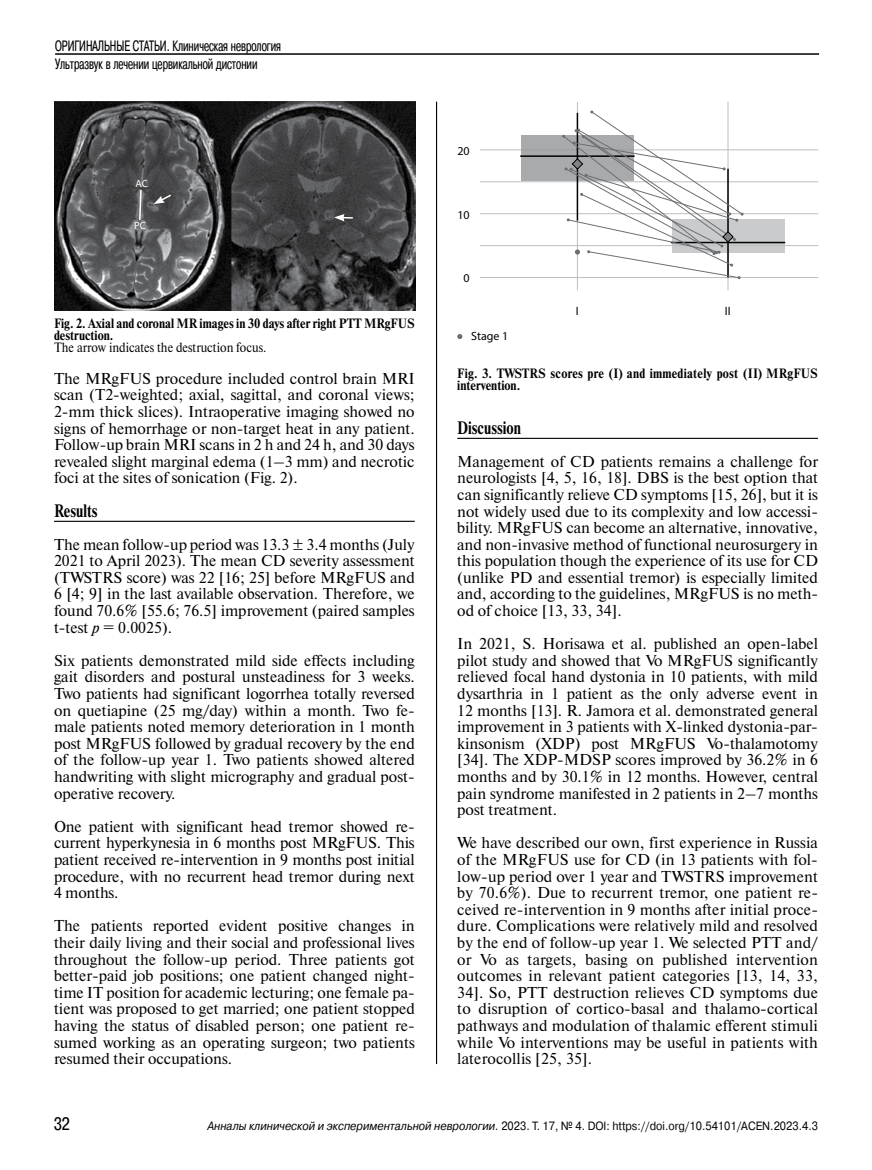
<style>
.page{position:relative;width:872px;height:1170px;background:#fff}
.page>*{position:absolute;margin:0;border:0;box-sizing:border-box;transform-origin:0 0}
.t1{font:700 18px "Newton C";color:#000;scale:.8 1}
.t2{font:18px "Pragmatica Cond C";color:#000}
.t3{font:15.75px/16.6px "Newton C";color:#000;text-align:justify}
.t4{font:15px/18px "Pragmatica Cond C";color:#000;scale:.8 1}
.t5{font:700 13.5px/12px "Newton C";color:#000;scale:.9 1}
.t6{font:700 13.5px/12px "Newton C";letter-spacing:.02em;color:#000;scale:.9 1}
.t7{font:13.5px "Newton C";color:#000;scale:.9 1}
.t8{font:12px "Pragmatica C";color:#000;scale:.9 1}
.t9{font:12px "Myriad Pro";color:#000}
.t10{font:10.5px "Myriad Pro";color:#fff}
.s1{font-style:italic}
</style>
<div class="page">
<hr style="left:436px;top:102px;width:1px;height:961px;background:#000">
<hr style="left:55px;top:53px;width:764px;height:2px;background:#000">
<hr style="left:457px;top:438px;width:361px;height:1px;background:#000">
<hr style="left:54px;top:520px;width:361px;height:2px;background:#000">
<img style="left:54px;top:102px;width:361px;height:208px">
<svg style="left:154px;top:193px;width:19px;height:11px"></svg>
<svg style="left:334px;top:214px;width:19px;height:7px"></svg>
<svg style="left:138px;top:189px;width:4px;height:32px"></svg>
<hr style="left:727px;top:102px;width:1px;height:188px;background:#bcbec0">
<hr style="left:577px;top:102px;width:1px;height:188px;background:#bcbec0">
<hr style="left:480px;top:277px;width:338px;height:1px;background:#bcbec0">
<hr style="left:480px;top:213px;width:338px;height:1px;background:#bcbec0">
<hr style="left:480px;top:245px;width:338px;height:1px;background:#bcbec0">
<hr style="left:480px;top:181px;width:338px;height:1px;background:#bcbec0">
<hr style="left:480px;top:149px;width:338px;height:1px;background:#bcbec0">
<div style="left:521px;top:135px;width:113px;height:46px;background:#a8aaac"></div>
<hr style="left:520px;top:155px;width:114px;height:2px;background:#000">
<svg style="left:743px;top:219px;width:41px;height:34px"></svg>
<hr style="left:671px;top:242px;width:114px;height:1px;background:#000">
<svg style="left:562px;top:110px;width:181px;height:169px"></svg>
<svg style="left:457px;top:334px;width:5px;height:5px"></svg>
<p class="t4" style="left:55px;top:36px;width:284px">ОРИГИНАЛЬНЫЕ СТАТЬИ. Клиническая неврология<br>Ультразвук в лечении цервикальной дистонии</p>
<p class="t10" style="left:135px;top:176px;width:14px">AC</p>
<p class="t10" style="left:134px;top:219px;width:13px">PC</p>
<p class="t5" style="left:54px;top:318px;width:402px">Fig. 2. Axial and coronal MR images in 30 days after right PTT MRgFUS destruction.</p>
<p class="t7" style="left:54px;top:340px;width:237px">The arrow indicates the destruction focus.</p>
<p class="t3" style="left:54px;top:370px;width:362px">The MRgFUS procedure included control brain MRI scan (T2-weighted; axial, sagittal, and coronal views; 2-mm thick slices). Intraoperative imaging showed no signs of hemorrhage or non-target heat in any patient.<br>Follow-up brain MRI scans in 2 h and 24 h, and 30 days revealed slight marginal edema (1–3 mm) and necrotic foci at the sites of sonication (Fig. 2).</p>
<p class="t1" style="left:54px;top:500px;width:56px">Results</p>
<p class="t3" style="left:54px;top:536px;width:362px">The mean follow-up period was 13.3 ± 3.4 months (July 2021 to April 2023). The mean CD severity assessment (TWSTRS score) was 22 [16; 25] before MRgFUS and 6 [4; 9] in the last available observation. Therefore, we found 70.6% [55.6; 76.5] improvement (paired samples t-test <span class="s1">p</span> = 0.0025).</p>
<p class="t3" style="left:54px;top:652px;width:362px">Six patients demonstrated mild side effects including gait disorders and postural unsteadiness for 3 weeks.<br>Two patients had significant logorrhea totally reversed on quetiapine (25 mg/day) within a month. Two fe&shy;male patients noted memory deterioration in 1 month post MRgFUS followed by gradual recovery by the end of the follow-up year 1. Two patients showed altered handwriting with slight micrography and gradual post&shy;operative recovery.</p>
<p class="t3" style="left:54px;top:818px;width:362px">One patient with significant head tremor showed re&shy;current hyperkynesia in 6 months post MRgFUS. This patient received re-intervention in 9 months post initial procedure, with no recurrent head tremor during next 4 months.</p>
<p class="t3" style="left:54px;top:917px;width:362px">The patients reported evident positive changes in their daily living and their social and professional lives throughout the follow-up period. Three patients got better-paid job positions; one patient changed night&shy;time IT position for academic lecturing; one female pa&shy;tient was proposed to get married; one patient stopped having the status of disabled person; one patient re&shy;sumed working as an operating surgeon; two patients resumed their occupations.</p>
<p class="t9" style="left:457px;top:143px;width:14px">20</p>
<p class="t9" style="left:457px;top:207px;width:14px">10</p>
<p class="t9" style="left:463px;top:271px;width:8px">0</p>
<p class="t9" style="left:471px;top:328px;width:39px">Stage 1</p>
<p class="t9" style="left:576px;top:303px;width:4px">I</p>
<p class="t9" style="left:725px;top:303px;width:7px">II</p>
<p class="t6" style="left:457px;top:367px;width:402px">Fig. 3. TWSTRS scores pre (I) and immediately post (II) MRgFUS intervention.</p>
<p class="t1" style="left:457px;top:417px;width:81px">Discussion</p>
<p class="t3" style="left:457px;top:453px;width:362px">Management of CD patients remains a challenge for neurologists [4, 5, 16, 18]. DBS is the best option that can significantly relieve CD symptoms [15, 26], but it is not widely used due to its complexity and low accessi&shy;bility. MRgFUS can become an alternative, innovative, and non-invasive method of functional neurosurgery in this population though the experience of its use for CD (unlike PD and essential tremor) is especially limited and, according to the guidelines, MRgFUS is no meth&shy;od of choice [13, 33, 34].</p>
<p class="t3" style="left:457px;top:635px;width:362px">In 2021, S. Horisawa et al. published an open-label pilot study and showed that Vo MRgFUS significantly relieved focal hand dystonia in 10 patients, with mild dysarthria in 1 patient as the only adverse event in 12 months [13]. R. Jamora et al. demonstrated general improvement in 3 patients with X-linked dystonia-par&shy;kinsonism (XDP) post MRgFUS Vo-thalamotomy [34]. The XDP-MDSP scores improved by 36.2% in 6 months and by 30.1% in 12 months. However, central pain syndrome manifested in 2 patients in 2–7 months post treatment.</p>
<p class="t3" style="left:457px;top:834px;width:362px">We have described our own, first experience in Russia of the MRgFUS use for CD (in 13 patients with fol&shy;low-up period over 1 year and TWSTRS improvement by 70.6%). Due to recurrent tremor, one patient re&shy;ceived re-intervention in 9 months after initial proce&shy;dure. Complications were relatively mild and resolved by the end of follow-up year 1. We selected PTT and/ or Vo as targets, basing on published intervention outcomes in relevant patient categories [13, 14, 33, 34]. So, PTT destruction relieves CD symptoms due to disruption of cortico-basal and thalamo-cortical pathways and modulation of thalamic efferent stimuli while Vo interventions may be useful in patients with laterocollis [25, 35].</p>
<p class="t2" style="left:54px;top:1113px;width:17px">32</p>
<p class="t8" style="left:207px;top:1119px;width:680px"><span class="s1">Анналы клинической и экспериментальной неврологии.</span> 2023. Т. 17, № 4. DOI: https://doi.org/10.54101/ACEN.2023.4.3</p>
</div>
